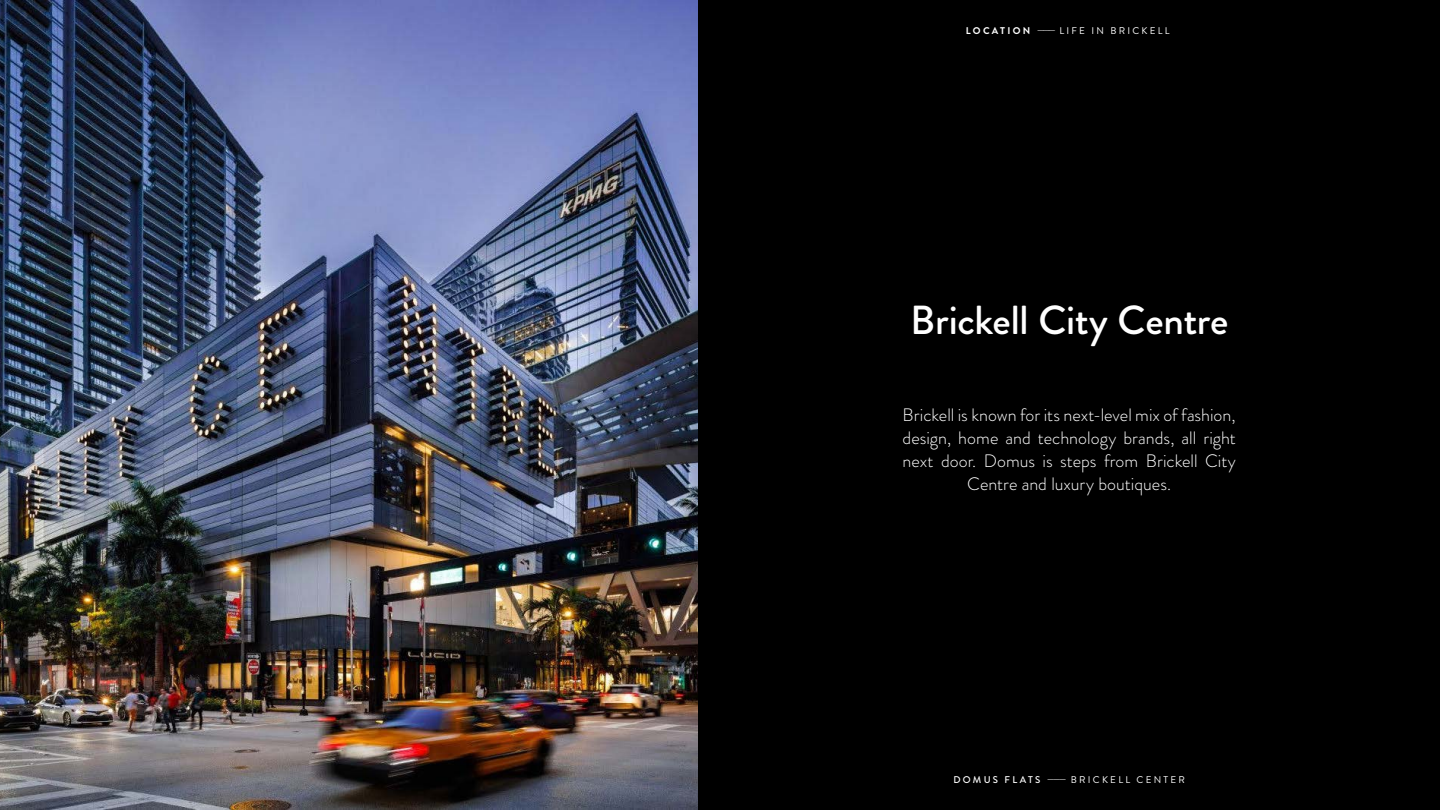
<style>
.page{position:relative;width:1440px;height:810px;background:#fff}
.page>*{position:absolute;margin:0;border:0;box-sizing:border-box;transform-origin:0 0}
.t1{font:500 40.5px "Brandon Grotesque";letter-spacing:-.01em;color:#fff}
.t2{font:300 18px/23.2px "Brandon Grotesque";color:#fff;text-align:center}
.t3{font:9.75px "Brandon Grotesque";letter-spacing:.23em;color:#fff}
.s1{font-weight:700}
.s2{font-weight:500}
</style>
<div class="page">
<img style="left:0;top:0;width:698px;height:810px">
<div style="left:698px;top:0;width:742px;height:810px;background:#000"></div>
<p class="t3" style="left:966px;top:24px;width:205px"><span class="s1">LOCATION</span> ——— LIFE IN BRICKELL</p>
<h1 class="t1" style="left:910px;top:292px;width:320px">Brickell City Centre</h1>
<p class="t2" style="left:903px;top:403px;width:335px">Brickell is known for its next-level mix of fashion, design, home and technology brands, all right next door. Domus is steps from Brickell City Centre and luxury boutiques.</p>
<p class="t3" style="left:953px;top:773px;width:233px"><span class="s2">DOMUS FLATS</span> ——— BRICKELL CENTER</p>
</div>
